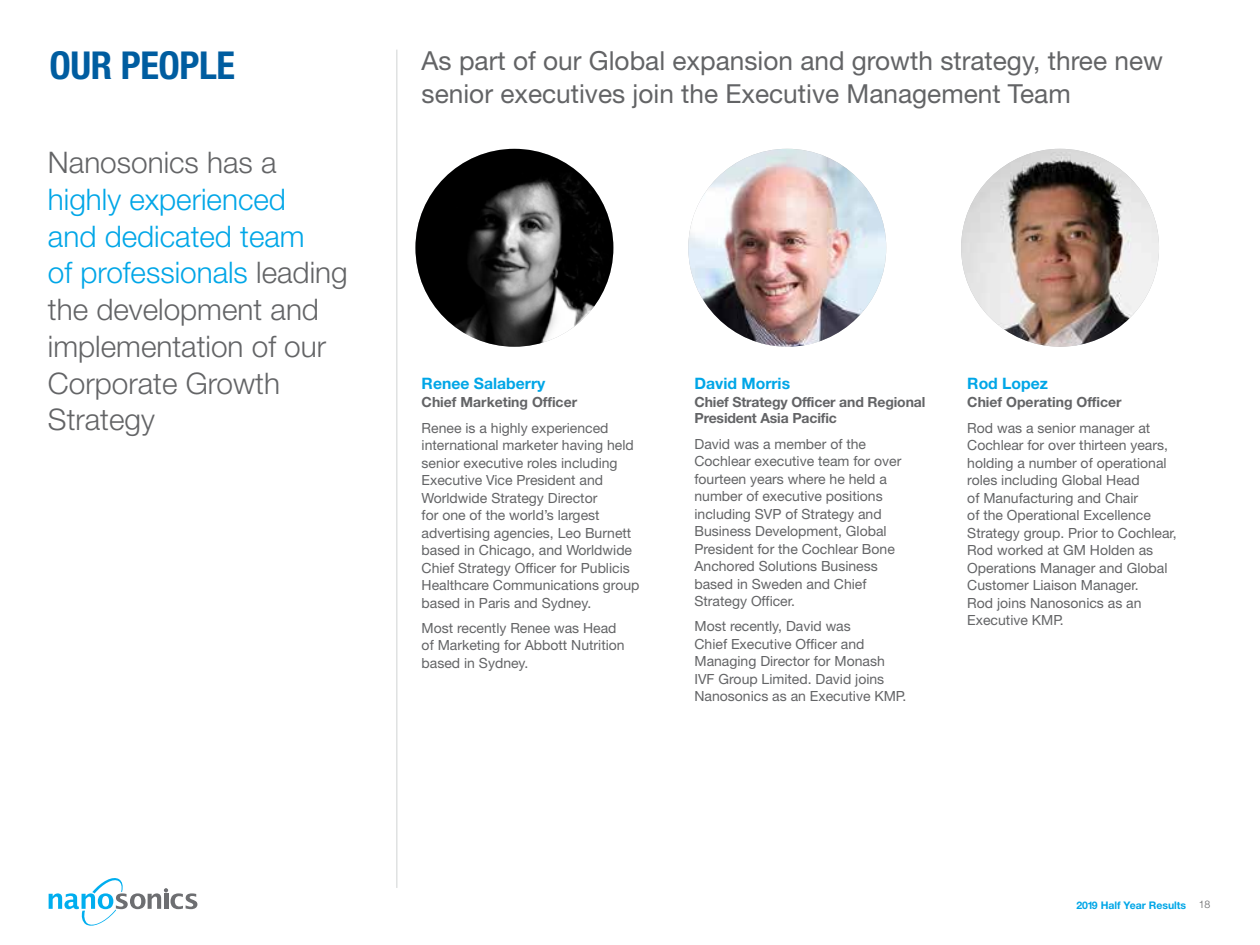
<style>
.page{position:relative;width:1260px;height:945px;background:#fff}
.page>*{position:absolute;margin:0;border:0;box-sizing:border-box;transform-origin:0 0}
.t1{font:700 condensed 38.5px "Helvetica Neue";letter-spacing:-.01em;color:#005da0}
.t2{font:300 29.75px/36.8px "Helvetica Neue";color:#636466}
.t3{font:26.25px/33.2px "Helvetica Neue";color:#636466}
.t4{font:700 15.75px "Helvetica Neue";color:#00a6e7}
.t5{font:14px/17.5px "Helvetica Neue";color:#636466}
.t6{font:700 14px/15.8px "Helvetica Neue";letter-spacing:-.01em;color:#636466}
.t7{font:700 10.5px "Helvetica Neue";color:#00a6e7}
.s1{color:#00a6e7}
.s2{font-weight:300;color:#636466}
</style>
<div class="page">
<svg style="left:49px;top:878px;width:148px;height:48px"></svg>
<hr style="left:396px;top:50px;width:1px;height:838px;background:#d1d3d4">
<img style="left:415px;top:149px;width:198px;height:198px;border-radius:99px">
<img style="left:688px;top:149px;width:198px;height:198px;border-radius:99px">
<img style="left:961px;top:149px;width:198px;height:198px;border-radius:99px">
<h1 class="t1" style="left:50px;top:42px;width:187px">OUR PEOPLE</h1>
<h2 class="t2" style="left:48px;top:144px;width:230px">Nanosonics has a</h2>
<h2 class="t2" style="left:48px;top:180px;width:301px"><span class="s1">highly experienced<br>and dedicated team<br>of professionals</span> leading the development and implementation of our<br>Corporate Growth<br>Strategy</h2>
<h3 class="t3" style="left:422px;top:44px;width:743px">As part of our Global expansion and growth strategy, three new senior executives join the Executive Management Team</h3>
<p class="t4" style="left:422px;top:373px;width:125px">Renee Salaberry</p>
<p class="t6" style="left:422px;top:394px;width:157px">Chief Marketing Officer</p>
<p class="t5" style="left:422px;top:419px;width:219px">Renee is a highly experienced international marketer having held senior executive roles including<br>Executive Vice President and<br>Worldwide Strategy Director<br>for one of the world’s largest advertising agencies, Leo Burnett based in Chicago, and Worldwide<br>Chief Strategy Officer for Publicis<br>Healthcare Communications group based in Paris and Sydney.</p>
<p class="t5" style="left:422px;top:619px;width:205px">Most recently Renee was Head of Marketing for Abbott Nutrition based in Sydney.</p>
<p class="t4" style="left:694px;top:373px;width:97px">David Morris</p>
<p class="t6" style="left:694px;top:394px;width:232px">Chief Strategy Officer and Regional<br>President Asia Pacific</p>
<p class="t5" style="left:694px;top:435px;width:208px">David was a member of the<br>Cochlear executive team for over fourteen years where he held a number of executive positions including SVP of Strategy and<br>Business Development, Global<br>President for the Cochlear Bone<br>Anchored Solutions Business based in Sweden and Chief<br>Strategy Officer.</p>
<p class="t5" style="left:694px;top:617px;width:213px">Most recently, David was<br>Chief Executive Officer and<br>Managing Director for Monash<br>IVF Group Limited. David joins<br>Nanosonics as an Executive KMP.</p>
<p class="t4" style="left:967px;top:373px;width:82px">Rod Lopez</p>
<p class="t6" style="left:967px;top:394px;width:156px">Chief Operating Officer</p>
<p class="t5" style="left:967px;top:419px;width:211px">Rod was a senior manager at<br>Cochlear for over thirteen years, holding a number of operational roles including Global Head<br>of Manufacturing and Chair<br>of the Operational Excellence<br>Strategy group. Prior to Cochlear,<br>Rod worked at GM Holden as<br>Operations Manager and Global<br>Customer Liaison Manager.<br>Rod joins Nanosonics as an<br>Executive KMP.</p>
<p class="t7" style="left:1076px;top:899px;width:135px">2019 Half Year Results <span class="s2">18</span></p>
</div>
